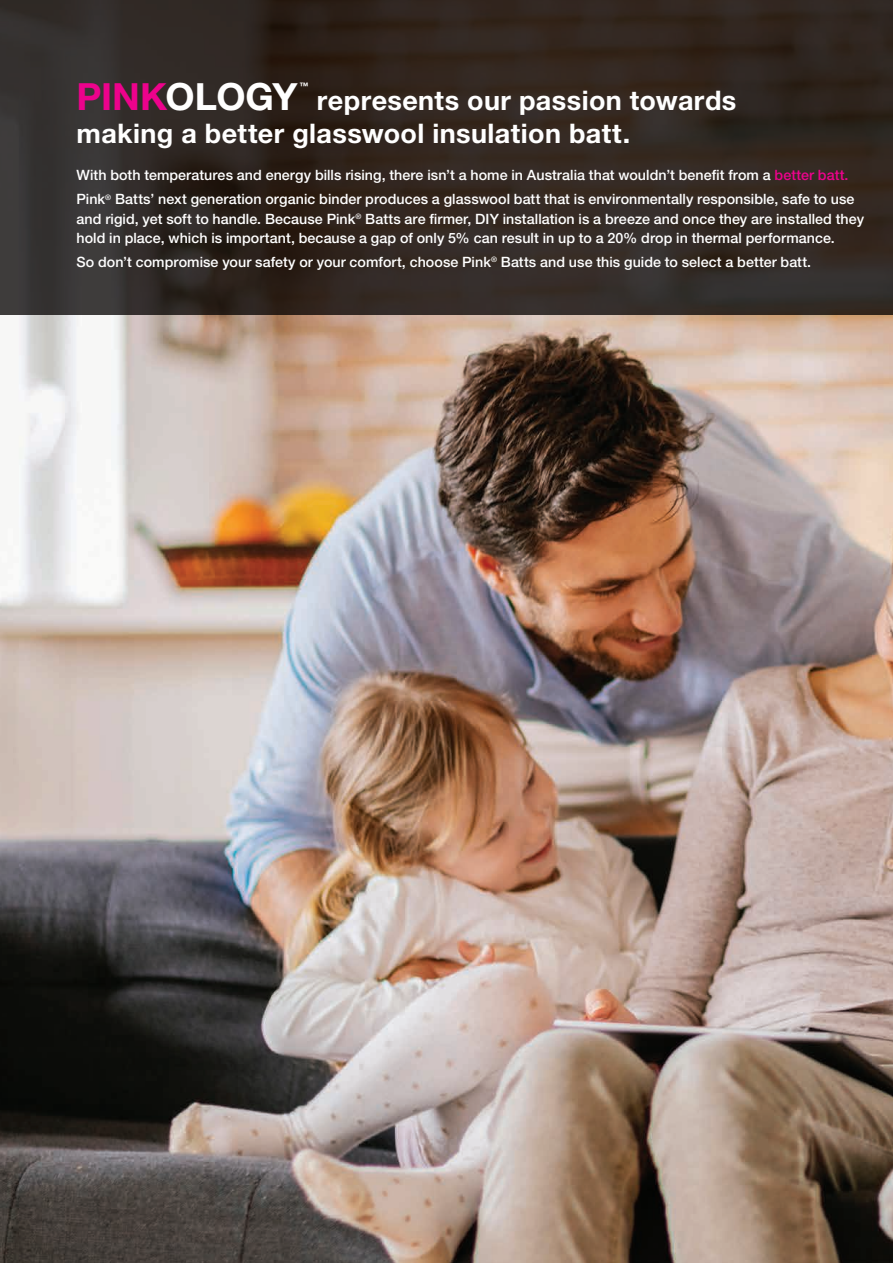
<style>
.page{position:relative;width:893px;height:1263px;background:#fff}
.page>*{position:absolute;margin:0;border:0;box-sizing:border-box;transform-origin:0 0}
.t1{font:700 37.5px "Helvetica Neue LT Std";letter-spacing:-.005em;color:#fff}
.t2{font:700 27px/33px "Helvetica Neue LT Std";letter-spacing:.015em;color:#fff}
.t3{font:500 14.25px/23.7px "Helvetica Neue LT Std";letter-spacing:.005em;color:#fff}
.t4{font:700 9px "Helvetica Neue LT Std";color:#fff}
.s1{color:#ed028c}
</style>
<div class="page">
<img style="left:0;top:315px;width:893px;height:948px">
<svg style="left:0;top:0;width:893px;height:315px;background:#312823"></svg>
<h1 class="t1" style="left:77px;top:73px;width:222px"><span class="s1">PINK</span>OLOGY</h1>
<p class="t4" style="left:299px;top:80px;width:10px">™</p>
<h2 class="t2" style="left:77px;top:83px;width:661px;text-indent:240px">represents our passion towards making a better glasswool insulation batt.</h2>
<p class="t3" style="left:77px;top:163px;width:779px">With both temperatures and energy bills rising, there isn’t a home in Australia that wouldn’t benefit from a <span class="s1">better batt.<br></span>Pink<sup>®</sup> Batts’ next generation organic binder produces a glasswool batt that is environmentally responsible, safe to use</p>
<p class="t3" style="left:77px;top:209px;width:789px;line-height:19.5px">and rigid, yet soft to handle. Because Pink<sup>®</sup> Batts are firmer, DIY installation is a breeze and once they are installed they hold in place, which is important, because a gap of only 5% can result in up to a 20% drop in thermal performance.</p>
<p class="t3" style="left:77px;top:250px;width:736px">So don’t compromise your safety or your comfort, choose Pink<sup>®</sup> Batts and use this guide to select a better batt.</p>
</div>
